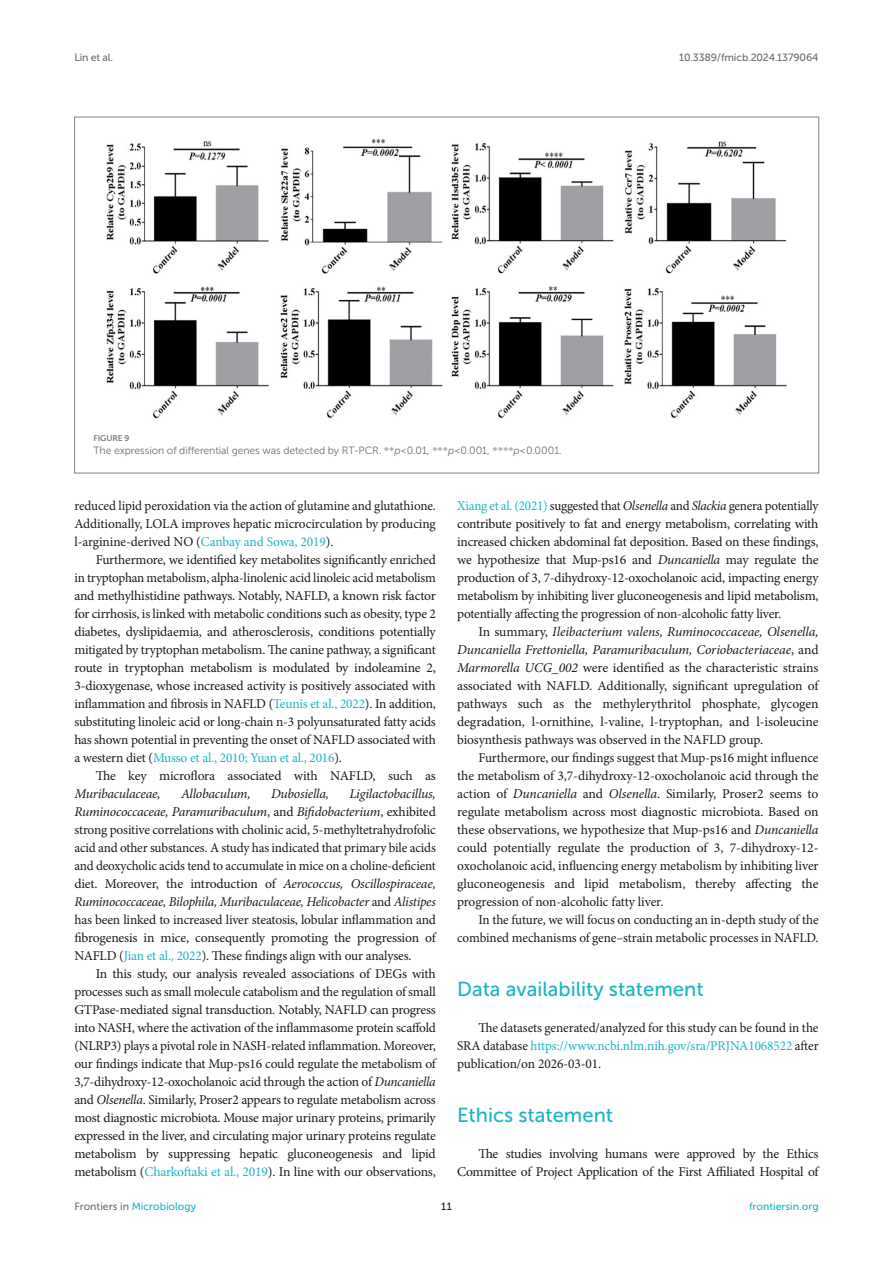
<style>
.page{position:relative;width:893px;height:1263px;background:#fff}
.page>*{position:absolute;margin:0;border:0;box-sizing:border-box;transform-origin:0 0}
.HEAD_1{font:20.25px "Museo Sans 500";color:#1db5c3}
.TEXT{font:13.5px/18px "Minion Pro";letter-spacing:-.01em;color:#1b1c1b;text-align:justify}
.TEXT_FLUSH{font:13.5px/18px "Minion Pro";letter-spacing:-.02em;color:#1b1c1b;text-align:justify}
.TEXT-2{font:italic 13.5px "Minion Pro";letter-spacing:-.015em;color:#1b1c1b}
.FIG_LEG{font:10.5px "Museo Sans 300";letter-spacing:-.01em;color:#706f70}
.t1{font:10.5px "Museo Sans 500";color:#1db5c3}
.t2{font:10.5px "Museo Sans 500";letter-spacing:-.015em;color:#706f70}
.t3{font:10.5px "Museo Sans 500";color:#1b1c1b}
.FIG_HD{font:8.25px "Museo Sans 700";letter-spacing:-.01em;color:#7e7f7f}
.s1{font-family:"STIX"}
.s2{font-style:italic}
.s3{color:#1db5c3}
.s4{color:#706f70}
</style>
<div class="page">
<img style="left:106px;top:138px;width:681px;height:281px">
<p class="t2" style="left:74px;top:51px;width:40px">Lin et al.</p>
<p class="t2" style="left:679px;top:51px;width:141px">10.3389/fmicb.2024.1379064</p>
<p class="FIG_HD" style="left:94px;top:433px;width:37px">FIGURE 9</p>
<p class="FIG_LEG" style="left:94px;top:445px;width:470px">The expression of differential genes was detected by RT-PCR. <span class="s1">**</span><span class="s2">p</span> &lt; 0.01, <span class="s1">***</span><span class="s2">p</span> &lt; 0.001, <span class="s1">****</span><span class="s2">p</span> &lt; 0.0001.</p>
<p class="TEXT" style="left:74px;top:497px;width:363px">reduced lipid peroxidation via the action of glutamine and glutathione.<br>Additionally, LOLA improves hepatic microcirculation by producing l-arginine-derived NO (<span class="s3">Canbay and Sowa, 2019</span>).</p>
<p class="TEXT" style="left:74px;top:551px;width:363px;text-indent:21px">Furthermore, we identified key metabolites significantly enriched in tryptophan metabolism, alpha-linolenic acid linoleic acid metabolism and methylhistidine pathways. Notably, NAFLD, a known risk factor for cirrhosis, is linked with metabolic conditions such as obesity, type 2 diabetes, dyslipidaemia, and atherosclerosis, conditions potentially mitigated by tryptophan metabolism. The canine pathway, a significant route in tryptophan metabolism is modulated by indoleamine 2, 3-dioxygenase, whose increased activity is positively associated with inflammation and fibrosis in NAFLD (<span class="s3">Teunis et al., 2022</span>). In addition, substituting linoleic acid or long-chain n-3 polyunsaturated fatty acids has shown potential in preventing the onset of NAFLD associated with a western diet (<span class="s3">Musso et al., 2010; Yuan et al., 2016</span>).</p>
<p class="TEXT" style="left:74px;top:767px;width:363px;text-indent:21px">The key microflora associated with NAFLD, such as<br><span class="s2">Muribaculaceae,</span></p>
<p class="TEXT" style="left:74px;top:785px;width:363px;text-indent:275px"><span class="s2">Ligilactobacillus, Ruminococcaceae, Paramuribaculum</span>, and <span class="s2">Bifidobacterium</span>, exhibited strong positive correlations with cholinic acid, 5-methyltetrahydrofolic acid and other substances. A study has indicated that primary bile acids and deoxycholic acids tend to accumulate in mice on a choline-deficient diet. Moreover, the introduction of <span class="s2">Aerococcus, Oscillospiraceae, Ruminococcaceae, Bilophila, Muribaculaceae, Helicobacter</span> and <span class="s2">Alistipes </span>has been linked to increased liver steatosis, lobular inflammation and fibrogenesis in mice, consequently promoting the progression of NAFLD (<span class="s3">Jian et al., 2022</span>). These findings align with our analyses.</p>
<p class="TEXT" style="left:74px;top:965px;width:363px;text-indent:21px">In this study, our analysis revealed associations of DEGs with processes such as small molecule catabolism and the regulation of small GTPase-mediated signal transduction. Notably, NAFLD can progress into NASH, where the activation of the inflammasome protein scaffold (NLRP3) plays a pivotal role in NASH-related inflammation. Moreover, our findings indicate that Mup-ps16 could regulate the metabolism of 3,7-dihydroxy-12-oxocholanoic acid through the action of <span class="s2">Duncaniella </span>and <span class="s2">Olsenella</span>. Similarly, Proser2 appears to regulate metabolism across most diagnostic microbiota. Mouse major urinary proteins, primarily expressed in the liver, and circulating major urinary proteins regulate metabolism by suppressing hepatic gluconeogenesis and lipid metabolism (<span class="s3">Charkoftaki et al., 2019</span>). In line with our observations,</p>
<p class="TEXT-2" style="left:181px;top:784px;width:71px">Allobaculum,</p>
<p class="TEXT-2" style="left:271px;top:784px;width:59px">Dubosiella,</p>
<p class="TEXT" style="left:457px;top:497px;width:363px"><span class="s3">Xiang et al. (2021)</span> suggested that <span class="s2">Olsenella</span> and <span class="s2">Slackia</span> genera potentially contribute positively to fat and energy metabolism, correlating with increased chicken abdominal fat deposition. Based on these findings, we hypothesize that Mup-ps16 and <span class="s2">Duncaniella</span> may regulate the production of 3, 7-dihydroxy-12-oxocholanoic acid, impacting energy metabolism by inhibiting liver gluconeogenesis and lipid metabolism, potentially affecting the progression of non-alcoholic fatty liver.</p>
<p class="TEXT" style="left:457px;top:623px;width:363px;text-indent:21px">In summary, <span class="s2">Ileibacterium valens, Ruminococcaceae, Olsenella, Duncaniella Frettoniella, Paramuribaculum, Coriobacteriaceae</span>, and <span class="s2">Marmorella UCG_002</span> were identified as the characteristic strains associated with NAFLD. Additionally, significant upregulation of pathways such as the methylerythritol phosphate, glycogen degradation, l-ornithine, l-valine, l-tryptophan, and l-isoleucine biosynthesis pathways was observed in the NAFLD group.</p>
<p class="TEXT" style="left:457px;top:749px;width:363px;text-indent:21px">Furthermore, our findings suggest that Mup-ps16 might influence the metabolism of 3,7-dihydroxy-12-oxocholanoic acid through the action of <span class="s2">Duncaniella</span> and <span class="s2">Olsenella</span>. Similarly, Proser2 seems to regulate metabolism across most diagnostic microbiota. Based on these observations, we hypothesize that Mup-ps16 and <span class="s2">Duncaniella </span>could potentially regulate the production of 3, 7-dihydroxy-12- oxocholanoic acid, influencing energy metabolism by inhibiting liver gluconeogenesis and lipid metabolism, thereby affecting the progression of non-alcoholic fatty liver.</p>
<p class="TEXT" style="left:457px;top:911px;width:363px;text-align:right">In the future, we will focus on conducting an in-depth study of the combined mechanisms of gene–strain metabolic processes in NAFLD.</p>
<p class="HEAD_1" style="left:457px;top:978px;width:248px">Data availability statement</p>
<p class="TEXT_FLUSH" style="left:457px;top:1019px;width:363px;text-indent:21px">The datasets generated/analyzed for this study can be found in the SRA database <span class="s3">https://www.ncbi.nlm.nih.gov/sra/PRJNA1068522</span> after publication/on 2026-03-01.</p>
<p class="HEAD_1" style="left:457px;top:1104px;width:158px">Ethics statement</p>
<p class="TEXT_FLUSH" style="left:457px;top:1145px;width:363px;text-align:right">The studies involving humans were approved by the Ethics<br>Committee of Project Application of the First Affiliated Hospital of</p>
<p class="t1" style="left:74px;top:1200px;width:123px"><span class="s4">Frontiers in</span> Microbiology</p>
<p class="t3" style="left:441px;top:1200px;width:12px">11</p>
<p class="t1" style="left:749px;top:1200px;width:71px">frontiersin.org</p>
</div>
